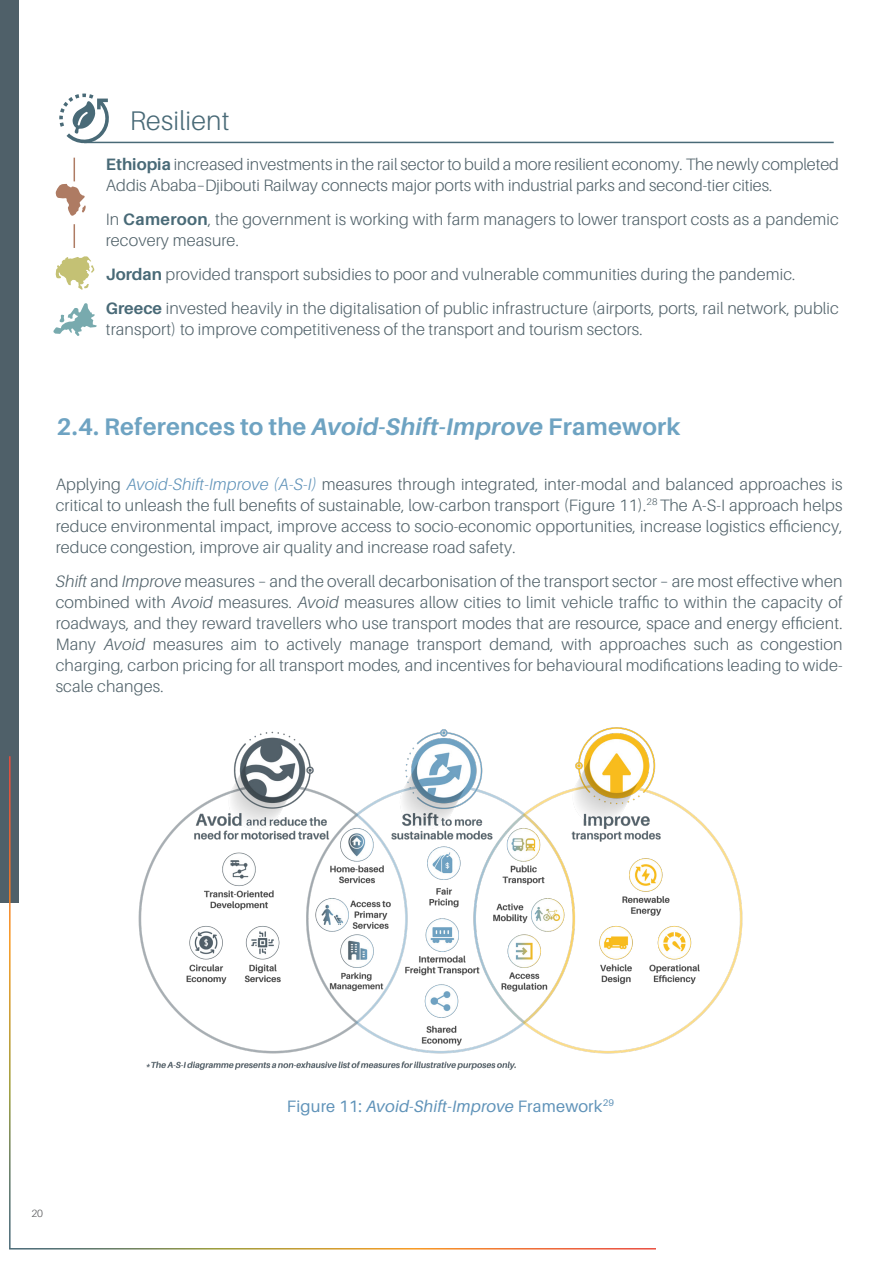
<style>
.page{position:relative;width:893px;height:1263px;background:#fff}
.page>*{position:absolute;margin:0;border:0;box-sizing:border-box;transform-origin:0 0}
.t1{font:300 27px "Aileron";letter-spacing:.01em;color:#496a77}
.t2{font:700 24px "Aileron";letter-spacing:.01em;color:#6ea3c2}
.t3{font:300 16.5px/21px "Aileron";letter-spacing:.01em;color:#51626a}
.t4{font:italic 16.5px "Aileron";letter-spacing:.01em;color:#6093b9}
.t5{font:300 10.5px "Aileron";color:#58595b}
.s1{font-weight:700;color:#496a77}
.s2{font-style:italic}
.s3{font-style:italic;color:#6093b9}
.s4{font-style:normal}
</style>
<div class="page">
<div style="left:0;top:0;width:18px;height:903px;background:#4f6069"></div>
<hr style="left:9px;top:756px;width:2px;height:493px;background:#fff">
<hr style="left:84px;top:142px;width:750px;height:1px;background:#496a77">
<svg style="left:59px;top:94px;width:52px;height:50px"></svg>
<svg style="left:56px;top:256px;width:38px;height:34px"></svg>
<svg style="left:53px;top:303px;width:44px;height:33px"></svg>
<svg style="left:74px;top:224px;width:1px;height:24px"></svg>
<svg style="left:56px;top:158px;width:30px;height:58px"></svg>
<img style="left:138px;top:727px;width:605px;height:343px">
<h1 class="t1" style="left:130px;top:105px;width:101px">Resilient</h1>
<p class="t3" style="left:106px;top:154px;width:735px"><span class="s1">Ethiopia</span> increased investments in the rail sector to build a more resilient economy. The newly completed<br>Addis Ababa–Djibouti Railway connects major ports with industrial parks and second-tier cities.</p>
<p class="t3" style="left:106px;top:209px;width:734px">In <span class="s1">Cameroon</span>, the government is working with farm managers to lower transport costs as a pandemic recovery measure.</p>
<p class="t3" style="left:106px;top:257px;width:734px;line-height:33.8px"><span class="s1">Jordan</span> provided transport subsidies to poor and vulnerable communities during the pandemic.<br><span class="s1">Greece</span> invested heavily in the digitalisation of public infrastructure (airports, ports, rail network, public</p>
<p class="t3" style="left:106px;top:319px;width:538px">transport) to improve competitiveness of the transport and tourism sectors.</p>
<h2 class="t2" style="left:57px;top:413px;width:625px">2.4. References to the <span class="s2">Avoid-Shift-Improve</span> Framework</h2>
<p class="t3" style="left:56px;top:474px;width:788px;text-align:justify">Applying <span class="s3">Avoid-Shift-Improve (A-S-I)</span> measures through integrated, inter-modal and balanced approaches is critical to unleash the full benefits of sustainable, low-carbon transport (Figure 11).<sup>28</sup> The A-S-I approach helps reduce environmental impact, improve access to socio-economic opportunities, increase logistics efficiency, reduce congestion, improve air quality and increase road safety.</p>
<p class="t3" style="left:56px;top:571px;width:788px;text-align:justify"><span class="s2">Shift</span> and <span class="s2">Improve</span> measures – and the overall decarbonisation of the transport sector – are most effective when combined with <span class="s2">Avoid</span> measures. <span class="s2">Avoid</span> measures allow cities to limit vehicle traffic to within the capacity of roadways, and they reward travellers who use transport modes that are resource, space and energy efficient.<br>Many <span class="s2">Avoid</span> measures aim to actively manage transport demand, with approaches such as congestion charging, carbon pricing for all transport modes, and incentives for behavioural modifications leading to wide&shy;scale changes.</p>
<p class="t5" style="left:32px;top:1208px;width:13px">20</p>
<p class="t4" style="left:287px;top:1097px;width:329px"><span class="s4">Figure 11:</span> Avoid-Shift-Improve <span class="s4">Framework</span><sup>29</sup></p>
</div>
